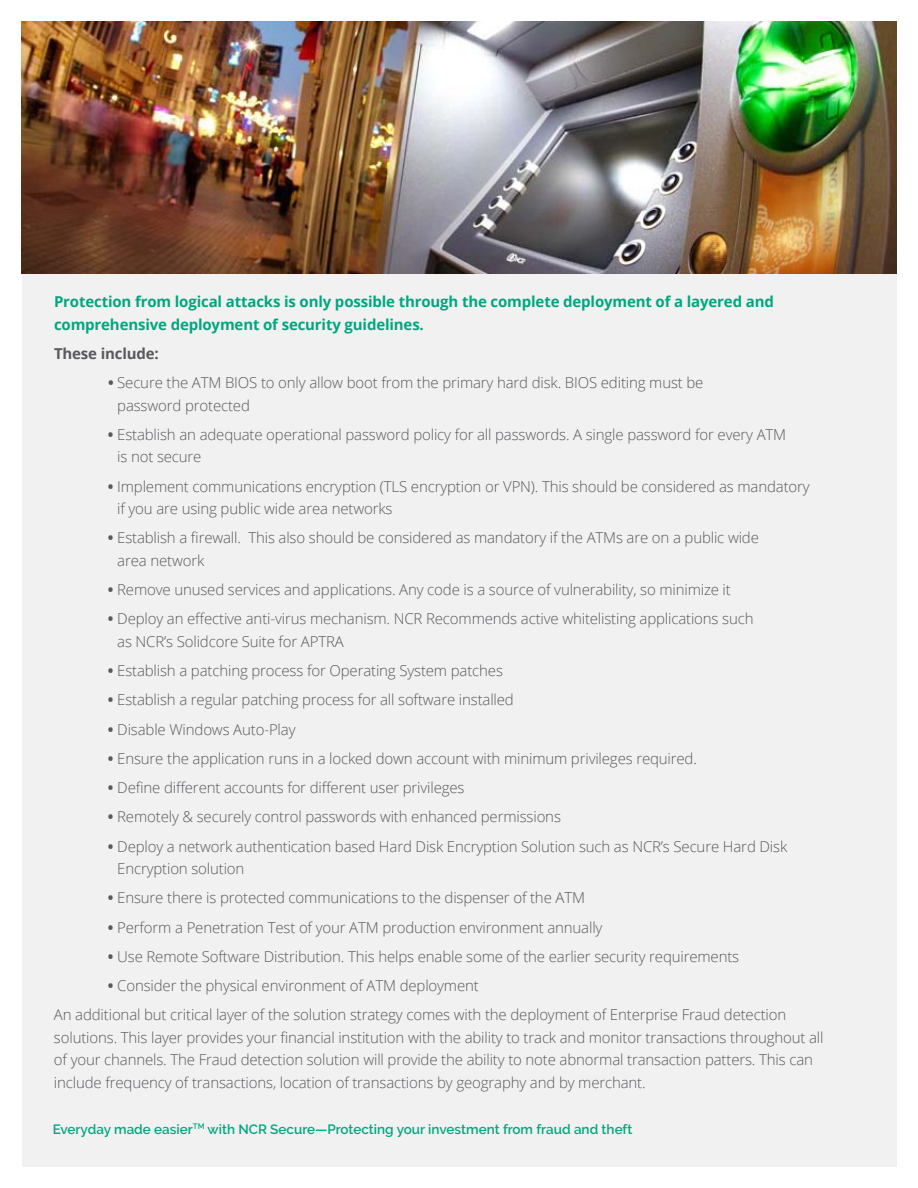
<style>
.page{position:relative;width:918px;height:1188px;background:#fff}
.page>*{position:absolute;margin:0;border:0;box-sizing:border-box;transform-origin:0 0}
.t1{font:300 15px/22.5px "Open Sans";letter-spacing:-.01em;color:#58595b}
.t2{font:700 15px/22.5px "Open Sans";letter-spacing:-.01em;color:#00a77e}
.t3{font:700 15px "Open Sans";letter-spacing:-.01em;color:#58595b}
.t4{font:600 13.5px "Raleway";color:#00a77e}
.s1{font-weight:700}
</style>
<div class="page">
<div style="left:22px;top:22px;width:874px;height:1144px;background:#f1f1f2"></div>
<img style="left:22px;top:22px;width:874px;height:251px">
<p class="t2" style="left:54px;top:290px;width:721px">Protection from logical attacks is only possible through the complete deployment of a layered and comprehensive deployment of security guidelines.</p>
<p class="t3" style="left:54px;top:343px;width:106px">These include:</p>
<p class="t1" style="left:117px;top:371px;width:588px;text-indent:-9px"><span class="s1">•</span> Secure the ATM BIOS to only allow boot from the primary hard disk. BIOS editing must be password protected</p>
<p class="t1" style="left:117px;top:423px;width:670px;text-indent:-9px"><span class="s1">•</span> Establish an adequate operational password policy for all passwords. A single password for every ATM is not secure</p>
<p class="t1" style="left:117px;top:475px;width:694px;text-indent:-9px"><span class="s1">•</span> Implement communications encryption (TLS encryption or VPN). This should be considered as mandatory if you are using public wide area networks</p>
<p class="t1" style="left:117px;top:526px;width:643px;text-indent:-9px"><span class="s1">•</span> Establish a firewall. This also should be considered as mandatory if the ATMs are on a public wide area network</p>
<p class="t1" style="left:108px;top:578px;width:624px"><span class="s1">•</span> Remove unused services and applications. Any code is a source of vulnerability, so minimize it</p>
<p class="t1" style="left:117px;top:607px;width:638px;text-indent:-9px"><span class="s1">•</span> Deploy an effective anti-virus mechanism. NCR Recommends active whitelisting applications such as NCR’s Solidcore Suite for APTRA</p>
<p class="t1" style="left:108px;top:659px;width:397px"><span class="s1">•</span> Establish a patching process for Operating System patches</p>
<p class="t1" style="left:108px;top:688px;width:407px"><span class="s1">•</span> Establish a regular patching process for all software installed</p>
<p class="t1" style="left:108px;top:718px;width:189px"><span class="s1">•</span> Disable Windows Auto-Play</p>
<p class="t1" style="left:108px;top:747px;width:590px"><span class="s1">•</span> Ensure the application runs in a locked down account with minimum privileges required.</p>
<p class="t1" style="left:108px;top:776px;width:358px"><span class="s1">•</span> Define different accounts for different user privileges</p>
<p class="t1" style="left:108px;top:805px;width:454px"><span class="s1">•</span> Remotely &amp; securely control passwords with enhanced permissions</p>
<p class="t1" style="left:117px;top:835px;width:672px;text-indent:-9px"><span class="s1">•</span> Deploy a network authentication based Hard Disk Encryption Solution such as NCR’s Secure Hard Disk<br>Encryption solution</p>
<p class="t1" style="left:108px;top:886px;width:479px"><span class="s1">•</span> Ensure there is protected communications to the dispenser of the ATM</p>
<p class="t1" style="left:108px;top:916px;width:496px"><span class="s1">•</span> Perform a Penetration Test of your ATM production environment annually</p>
<p class="t1" style="left:108px;top:945px;width:633px"><span class="s1">•</span> Use Remote Software Distribution. This helps enable some of the earlier security requirements</p>
<p class="t1" style="left:54px;top:971px;width:734px;line-height:29.2px;text-indent:54px"><span class="s1">•</span> Consider the physical environment of ATM deployment<br>An additional but critical layer of the solution strategy comes with the deployment of Enterprise Fraud detection</p>
<p class="t1" style="left:54px;top:1026px;width:771px">solutions. This layer provides your financial institution with the ability to track and monitor transactions throughout all of your channels. The Fraud detection solution will provide the ability to note abnormal transaction patters. This can include frequency of transactions, location of transactions by geography and by merchant.</p>
<p class="t4" style="left:53px;top:1121px;width:581px">Everyday made easier<sup>TM</sup> with NCR Secure—Protecting your investment from fraud and theft</p>
</div>
